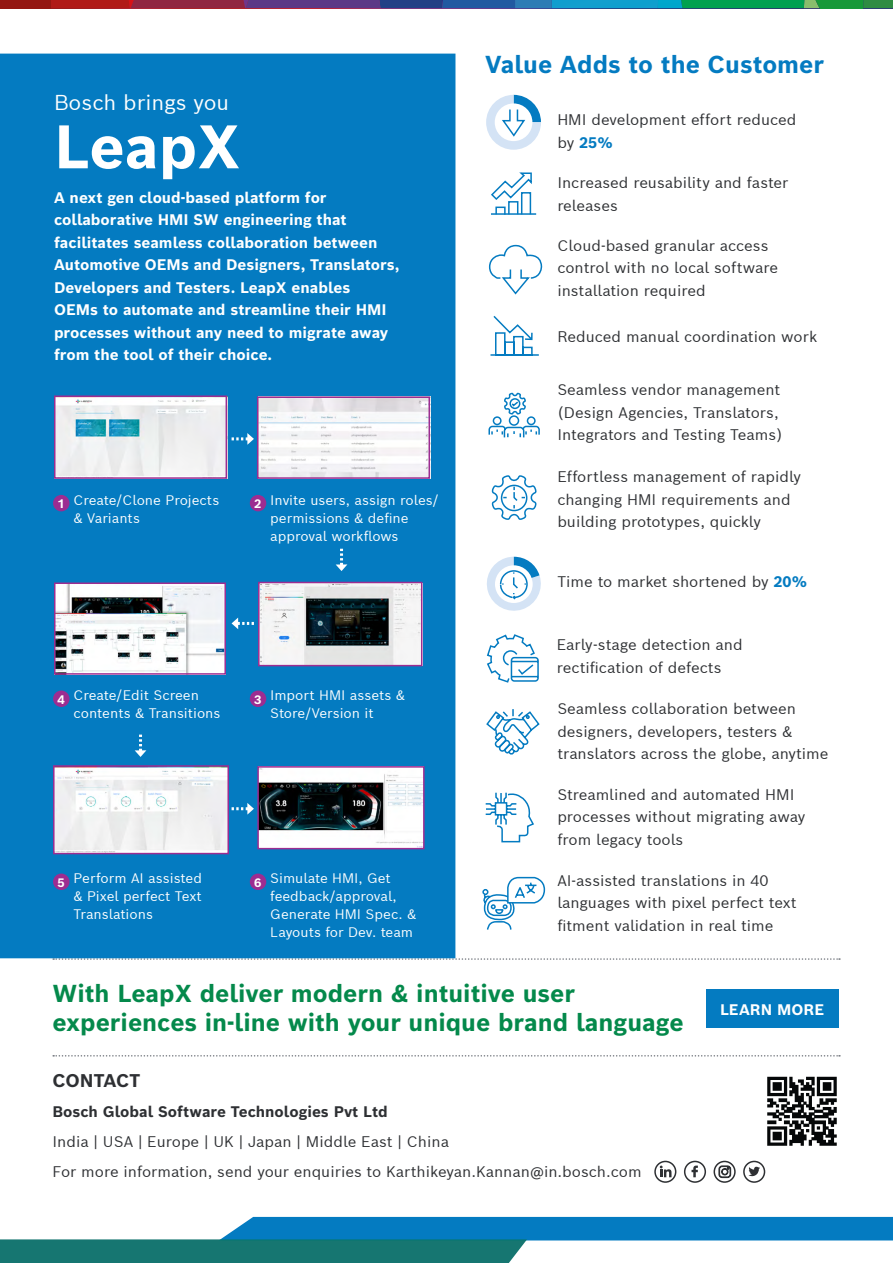
<style>
.page{position:relative;width:893px;height:1263px;background:#fff}
.page>*{position:absolute;margin:0;border:0;box-sizing:border-box;transform-origin:0 0}
.t1{font:700 60px "Bosch Sans";color:#fff}
.t2{font:700 24px/28.8px "Bosch Sans";color:#04894b}
.t3{font:700 24px "Bosch Sans";color:#047bc1}
.t4{font:21px "Bosch Sans";color:#fff}
.t5{font:700 18px "Bosch Sans";letter-spacing:-.005em;color:#2e3033}
.t6{font:15px/22.5px "Bosch Sans";color:#2e3033}
.t7{font:700 15px/22.5px "Bosch Sans";color:#fff}
.t8{font:700 15px "Bosch Sans";color:#2e3033}
.t9{font:13.5px/18px "Bosch Sans";color:#fff}
.t10{font:700 12px "Bosch Sans";color:#fff}
.s1{font-weight:700;color:#047bc1}
</style>
<div class="page">
<svg style="left:486px;top:95px;width:55px;height:55px"></svg>
<svg style="left:491px;top:172px;width:41px;height:29px"></svg>
<hr style="left:491px;top:213px;width:45px;height:2px;background:#047bc1">
<div style="left:495px;top:207px;width:11px;height:8px;border:2px solid #047bc1"></div>
<div style="left:508px;top:201px;width:10px;height:14px;border:2px solid #047bc1"></div>
<div style="left:521px;top:192px;width:10px;height:23px;border:2px solid #047bc1"></div>
<svg style="left:486px;top:557px;width:55px;height:126px"></svg>
<svg style="left:486px;top:709px;width:54px;height:46px"></svg>
<svg style="left:488px;top:245px;width:55px;height:111px"></svg>
<svg style="left:485px;top:792px;width:49px;height:51px"></svg>
<svg style="left:488px;top:392px;width:52px;height:46px"></svg>
<svg style="left:482px;top:876px;width:63px;height:54px"></svg>
<svg style="left:491px;top:475px;width:46px;height:45px"></svg>
<svg style="left:53px;top:1055px;width:787px;height:1px"></svg>
<svg style="left:53px;top:958px;width:787px;height:2px"></svg>
<img style="left:767px;top:1076px;width:70px;height:70px">
<svg style="left:660px;top:1165px;width:11px;height:12px"></svg>
<div style="left:654px;top:1161px;width:22px;height:22px;border:2px solid #2e3033;border-radius:50%"></div>
<div style="left:684px;top:1161px;width:22px;height:22px;border:2px solid #2e3033;border-radius:50%"></div>
<div style="left:713px;top:1161px;width:23px;height:22px;border:2px solid #2e3033;border-radius:50%"></div>
<div style="left:743px;top:1161px;width:22px;height:22px;border:2px solid #2e3033;border-radius:50%"></div>
<svg style="left:691px;top:1165px;width:7px;height:12px"></svg>
<svg style="left:719px;top:1165px;width:12px;height:13px"></svg>
<svg style="left:748px;top:1166px;width:12px;height:10px"></svg>
<div style="left:0;top:54px;width:455px;height:904px;background:#047bc1"></div>
<svg style="left:0;top:0;width:893px;height:8px"></svg>
<img style="left:57px;top:398px;width:167px;height:78px">
<img style="left:57px;top:585px;width:166px;height:87px">
<img style="left:56px;top:768px;width:170px;height:83px">
<img style="left:260px;top:399px;width:167px;height:77px">
<img style="left:261px;top:585px;width:158px;height:78px">
<img style="left:260px;top:769px;width:162px;height:77px">
<div style="left:53px;top:495px;width:17px;height:16px;background:#9c2d91;border-radius:50%"></div>
<div style="left:53px;top:690px;width:17px;height:17px;background:#9c2d91;border-radius:50%"></div>
<div style="left:53px;top:873px;width:17px;height:17px;background:#9c2d91;border-radius:50%"></div>
<div style="left:250px;top:495px;width:16px;height:16px;background:#9c2d91;border-radius:50%"></div>
<div style="left:250px;top:690px;width:16px;height:17px;background:#9c2d91;border-radius:50%"></div>
<div style="left:250px;top:873px;width:16px;height:17px;background:#9c2d91;border-radius:50%"></div>
<svg style="left:232px;top:433px;width:22px;height:12px"></svg>
<svg style="left:232px;top:803px;width:22px;height:11px"></svg>
<svg style="left:232px;top:617px;width:22px;height:12px"></svg>
<svg style="left:336px;top:549px;width:11px;height:22px"></svg>
<svg style="left:135px;top:735px;width:11px;height:22px"></svg>
<svg style="left:0;top:1217px;width:893px;height:46px"></svg>
<div style="left:54px;top:395px;width:173px;height:84px;border:2px solid #9c2d91"></div>
<div style="left:54px;top:582px;width:172px;height:93px;border:2px solid #9c2d91"></div>
<div style="left:53px;top:765px;width:176px;height:89px;border:2px solid #9c2d91"></div>
<div style="left:257px;top:396px;width:173px;height:83px;border:2px solid #9c2d91"></div>
<div style="left:258px;top:582px;width:164px;height:84px;border:2px solid #9c2d91"></div>
<div style="left:257px;top:766px;width:168px;height:83px;border:2px solid #9c2d91"></div>
<div style="left:706px;top:989px;width:132px;height:39px;background:#047bc1"></div>
<h3 class="t4" style="left:54px;top:88px;width:177px">Bosch brings you</h3>
<h1 class="t1" style="left:54px;top:106px;width:188px">LeapX</h1>
<p class="t7" style="left:54px;top:186px;width:347px">A next gen cloud-based platform for collaborative HMI SW engineering that facilitates seamless collaboration between Automotive OEMs and Designers, Translators, Developers and Testers. LeapX enables<br>OEMs to automate and streamline their HMI processes without any need to migrate away from the tool of their choice.</p>
<p class="t10" style="left:58px;top:495px;width:9px">1</p>
<p class="t9" style="left:74px;top:490px;width:147px">Create/Clone Projects &amp; Variants</p>
<p class="t10" style="left:254px;top:495px;width:9px">2</p>
<p class="t9" style="left:270px;top:490px;width:170px">Invite users, assign roles/ permissions &amp; define approval workflows</p>
<p class="t10" style="left:58px;top:691px;width:9px">4</p>
<p class="t9" style="left:74px;top:686px;width:149px">Create/Edit Screen contents &amp; Transitions</p>
<p class="t10" style="left:254px;top:691px;width:9px">3</p>
<p class="t9" style="left:270px;top:686px;width:136px">Import HMI assets &amp;<br>Store/Version it</p>
<p class="t10" style="left:58px;top:874px;width:9px">5</p>
<p class="t9" style="left:74px;top:869px;width:130px;text-align:justify">Perform AI assisted &amp; Pixel perfect Text Translations</p>
<p class="t10" style="left:254px;top:874px;width:9px">6</p>
<p class="t9" style="left:270px;top:869px;width:148px">Simulate HMI, Get feedback/approval,<br>Generate HMI Spec. &amp;<br>Layouts for Dev. team</p>
<h2 class="t3" style="left:485px;top:48px;width:340px">Value Adds to the Customer</h2>
<p class="t6" style="left:557px;top:108px;width:241px">HMI development effort reduced by <span class="s1">25%</span></p>
<p class="t6" style="left:557px;top:171px;width:233px">Increased reusability and faster releases</p>
<p class="t6" style="left:557px;top:233px;width:222px">Cloud-based granular access control with no local software installation required</p>
<p class="t6" style="left:557px;top:325px;width:261px">Reduced manual coordination work</p>
<p class="t6" style="left:557px;top:378px;width:227px">Seamless vendor management (Design Agencies, Translators,<br>Integrators and Testing Teams)</p>
<p class="t6" style="left:557px;top:465px;width:245px">Effortless management of rapidly changing HMI requirements and building prototypes, quickly</p>
<p class="t6" style="left:557px;top:570px;width:251px">Time to market shortened by <span class="s1">20%</span></p>
<p class="t6" style="left:557px;top:633px;width:187px">Early-stage detection and rectification of defects</p>
<p class="t6" style="left:557px;top:697px;width:273px">Seamless collaboration between designers, developers, testers &amp; translators across the globe, anytime</p>
<p class="t6" style="left:557px;top:782px;width:250px">Streamlined and automated HMI processes without migrating away from legacy tools</p>
<p class="t6" style="left:557px;top:869px;width:241px">AI-assisted translations in 40 languages with pixel perfect text fitment validation in real time</p>
<h2 class="t2" style="left:52px;top:979px;width:633px">With LeapX deliver modern &amp; intuitive user experiences in-line with your unique brand language</h2>
<p class="t5" style="left:52px;top:1069px;width:89px">CONTACT</p>
<p class="t8" style="left:52px;top:1101px;width:337px">Bosch Global Software Technologies Pvt Ltd</p>
<p class="t6" style="left:52px;top:1126px;width:591px;line-height:30px">India | USA | Europe | UK | Japan | Middle East | China<br>For more information, send your enquiries to Karthikeyan.Kannan@in.bosch.com</p>
<p class="t7" style="left:720px;top:998px;width:106px">LEARN MORE</p>
</div>
